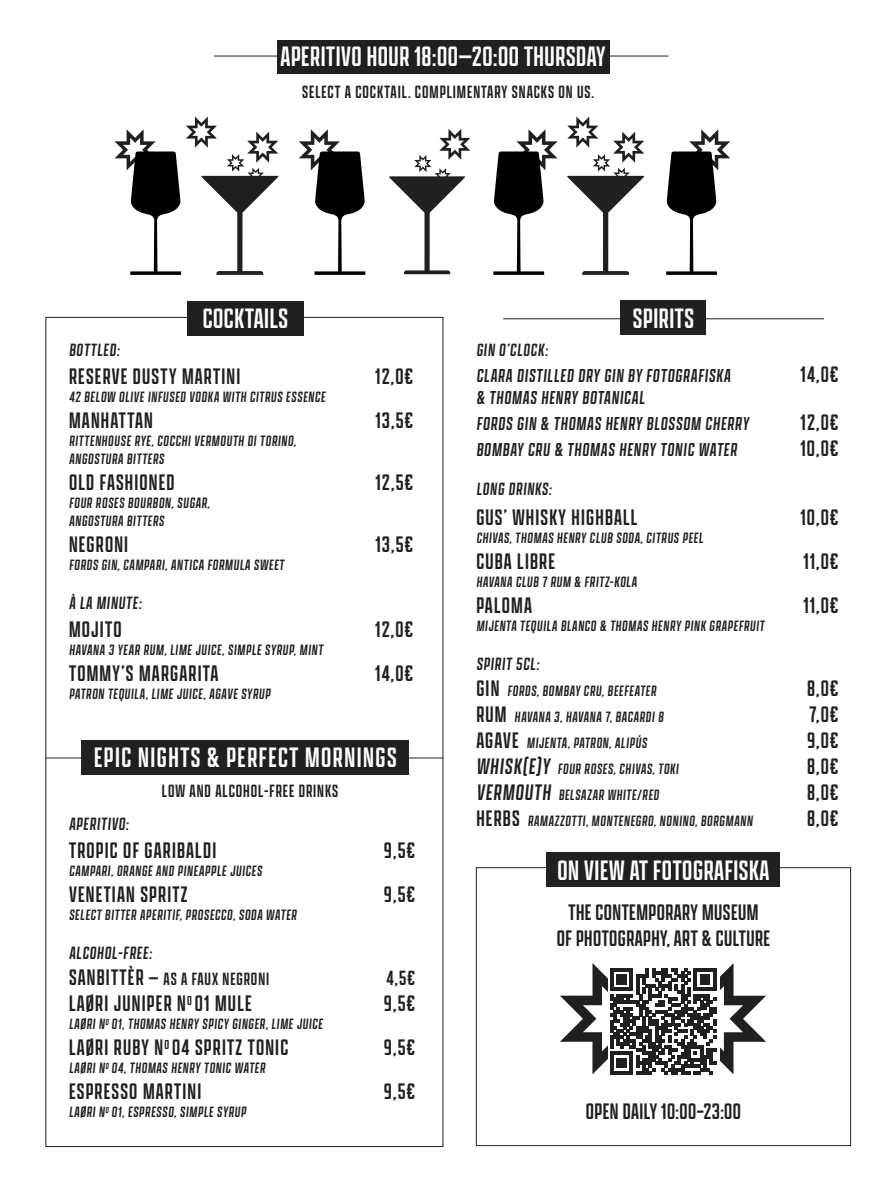
<style>
.page{position:relative;width:896px;height:1191px;background:#fff}
.page>*{position:absolute;margin:0;border:0;box-sizing:border-box;transform-origin:0 0}
.t1{font:30px "Apotek Comp";letter-spacing:.02em;color:#fff}
.t2{font:30px "Apotek Comp";letter-spacing:.05em;color:#fff}
.Body_text{font:24px "Apotek Comp";letter-spacing:.05em;color:#231f20}
.Body_text-2{font:24px "Apotek Comp";letter-spacing:.02em;color:#231f20}
.Body_text-3{font:22px "Apotek Comp";color:#231f20}
.Body_text-4{font:20px "Apotek Comp";color:#231f20}
.Body_text-5{font:19px "Apotek Comp";letter-spacing:.05em;color:#231f20}
.Body_text-6{font:16px/18px "Apotek Comp";color:#231f20}
.s1{font-size:24px}
.s2{font-size:22px}
</style>
<div class="page">
<hr style="left:214px;top:56px;width:454px;height:1px;background:#231f20">
<div style="left:187px;top:301px;width:117px;height:34px;background:#231f20"></div>
<hr style="left:45px;top:757px;width:398px;height:1px;background:#231f20">
<hr style="left:503px;top:318px;width:321px;height:1px;background:#231f20">
<div style="left:621px;top:301px;width:85px;height:34px;background:#231f20"></div>
<svg style="left:389px;top:129px;width:81px;height:145px"></svg>
<svg style="left:567px;top:116px;width:77px;height:159px"></svg>
<svg style="left:299px;top:129px;width:66px;height:146px"></svg>
<svg style="left:115px;top:116px;width:163px;height:159px"></svg>
<svg style="left:493px;top:129px;width:64px;height:146px"></svg>
<svg style="left:666px;top:129px;width:64px;height:146px"></svg>
<div style="left:277px;top:40px;width:332px;height:34px;background:#231f20"></div>
<div style="left:608px;top:963px;width:111px;height:115px;background:linear-gradient(to right,#fff,#fff)"></div>
<svg style="left:560px;top:963px;width:206px;height:111px"></svg>
<div style="left:476px;top:867px;width:375px;height:279px;border:1px solid #231f20"></div>
<div style="left:547px;top:852px;width:233px;height:35px;background:#231f20"></div>
<div style="left:82px;top:740px;width:327px;height:34px;background:#231f20"></div>
<h1 class="t1" style="left:280px;top:39px;width:326px">APERITIVO HOUR 18:00—20:00 THURSDAY</h1>
<h2 class="Body_text-5" style="left:302px;top:80px;width:293px">SELECT A COCKTAIL. COMPLIMENTARY SNACKS ON US.</h2>
<h1 class="t1" style="left:203px;top:300px;width:87px">COCKTAILS</h1>
<h1 class="t1" style="left:633px;top:300px;width:63px">SPIRITS</h1>
<p class="Body_text-5" style="left:69px;top:338px;width:54px">BOTTLED:</p>
<p class="Body_text" style="left:69px;top:362px;width:173px">RESERVE DUSTY MARTINI</p>
<p class="Body_text" style="left:375px;top:362px;width:39px">12,0€</p>
<p class="Body_text-6" style="left:69px;top:388px;width:260px">42 BELOW OLIVE INFUSED VODKA WITH CITRUS ESSENCE</p>
<p class="Body_text" style="left:69px;top:406px;width:85px">MANHATTAN</p>
<p class="Body_text" style="left:375px;top:406px;width:39px">13,5€</p>
<p class="Body_text-6" style="left:69px;top:432px;width:231px">RITTENHOUSE RYE, COCCHI VERMOUTH DI TORINO,<br>ANGOSTURA BITTERS</p>
<p class="Body_text" style="left:69px;top:468px;width:107px">OLD FASHIONED</p>
<p class="Body_text" style="left:375px;top:468px;width:39px">12,5€</p>
<p class="Body_text-6" style="left:69px;top:494px;width:144px">FOUR ROSES BOURBON, SUGAR,<br>ANGOSTURA BITTERS</p>
<p class="Body_text" style="left:69px;top:530px;width:61px">NEGRONI</p>
<p class="Body_text" style="left:375px;top:530px;width:39px">13,5€</p>
<p class="Body_text-6" style="left:69px;top:556px;width:218px">FORDS GIN, CAMPARI, ANTICA FORMULA SWEET</p>
<p class="Body_text-5" style="left:69px;top:591px;width:76px">À LA MINUTE:</p>
<p class="Body_text" style="left:69px;top:615px;width:54px">MOJITO</p>
<p class="Body_text" style="left:375px;top:615px;width:39px">12,0€</p>
<p class="Body_text-6" style="left:69px;top:641px;width:257px">HAVANA 3 YEAR RUM, LIME JUICE, SIMPLE SYRUP, MINT</p>
<p class="Body_text" style="left:69px;top:659px;width:151px">TOMMY’S MARGARITA</p>
<p class="Body_text" style="left:375px;top:659px;width:39px">14,0€</p>
<p class="Body_text-6" style="left:69px;top:685px;width:205px">PATRON TEQUILA, LIME JUICE, AGAVE SYRUP</p>
<h2 class="t2" style="left:94px;top:739px;width:304px">EPIC NIGHTS &amp; PERFECT MORNINGS</h2>
<h2 class="Body_text-5" style="left:162px;top:779px;width:178px">LOW AND ALCOHOL-FREE DRINKS</h2>
<p class="Body_text-5" style="left:69px;top:812px;width:63px">APERITIVO:</p>
<p class="Body_text" style="left:69px;top:836px;width:149px">TROPIC OF GARIBALDI</p>
<p class="Body_text" style="left:384px;top:836px;width:33px">9,5€</p>
<p class="Body_text-6" style="left:69px;top:862px;width:196px">CAMPARI, ORANGE AND PINEAPPLE JUICES</p>
<p class="Body_text" style="left:69px;top:880px;width:120px">VENETIAN SPRITZ</p>
<p class="Body_text" style="left:384px;top:880px;width:33px">9,5€</p>
<p class="Body_text-6" style="left:69px;top:906px;width:231px">SELECT BITTER APERITIF, PROSECCO, SODA WATER</p>
<p class="Body_text-5" style="left:69px;top:941px;width:87px">ALCOHOL-FREE:</p>
<p class="Body_text-5" style="left:69px;top:967px;width:202px"><span class="s1">SANBITTÈR</span> <span class="s2">—</span> AS A FAUX NEGRONI</p>
<p class="Body_text-3" style="left:386px;top:965px;width:30px">4,5€</p>
<p class="Body_text" style="left:69px;top:989px;width:184px">LAØRI JUNIPER N<sup>O</sup> 01 MULE</p>
<p class="Body_text" style="left:384px;top:989px;width:33px">9,5€</p>
<p class="Body_text-6" style="left:69px;top:1015px;width:257px">LAØRI N<sup>O</sup> 01, THOMAS HENRY SPICY GINGER, LIME JUICE</p>
<p class="Body_text" style="left:69px;top:1033px;width:221px">LAØRI RUBY N<sup>O</sup> 04 SPRITZ TONIC</p>
<p class="Body_text" style="left:384px;top:1033px;width:33px">9,5€</p>
<p class="Body_text-6" style="left:69px;top:1059px;width:200px">LAØRI N<sup>O</sup> 04, THOMAS HENRY TONIC WATER</p>
<p class="Body_text" style="left:69px;top:1077px;width:134px">ESPRESSO MARTINI</p>
<p class="Body_text" style="left:384px;top:1077px;width:33px">9,5€</p>
<p class="Body_text-6" style="left:69px;top:1103px;width:180px">LAØRI N<sup>O</sup> 01, ESPRESSO, SIMPLE SYRUP</p>
<p class="Body_text-5" style="left:476px;top:338px;width:75px">GIN O’CLOCK:</p>
<p class="Body_text-4" style="left:476px;top:363px;width:258px">CLARA DISTILLED DRY GIN BY FOTOGRAFISKA</p>
<p class="Body_text" style="left:800px;top:359px;width:39px">14,0€</p>
<p class="Body_text-4" style="left:476px;top:385px;width:172px">&amp; THOMAS HENRY BOTANICAL</p>
<p class="Body_text-4" style="left:476px;top:411px;width:276px">FORDS GIN &amp; THOMAS HENRY BLOSSOM CHERRY</p>
<p class="Body_text" style="left:800px;top:407px;width:39px">12,0€</p>
<p class="Body_text-4" style="left:476px;top:437px;width:264px">BOMBAY CRU &amp; THOMAS HENRY TONIC WATER</p>
<p class="Body_text" style="left:800px;top:433px;width:39px">10,0€</p>
<p class="Body_text-5" style="left:476px;top:477px;width:79px">LONG DRINKS:</p>
<p class="Body_text" style="left:476px;top:502px;width:163px">GUS’ WHISKY HIGHBALL</p>
<p class="Body_text" style="left:800px;top:502px;width:39px">10,0€</p>
<p class="Body_text-6" style="left:476px;top:528px;width:230px">CHIVAS, THOMAS HENRY CLUB SODA, CITRUS PEEL</p>
<p class="Body_text" style="left:476px;top:546px;width:80px">CUBA LIBRE</p>
<p class="Body_text" style="left:803px;top:546px;width:37px">11,0€</p>
<p class="Body_text-6" style="left:476px;top:572px;width:164px">HAVANA CLUB 7 RUM &amp; FRITZ-KOLA</p>
<p class="Body_text" style="left:476px;top:590px;width:57px">PALOMA</p>
<p class="Body_text" style="left:803px;top:590px;width:37px">11,0€</p>
<p class="Body_text-6" style="left:476px;top:616px;width:291px">MIJENTA TEQUILA BLANCO &amp; THOMAS HENRY PINK GRAPEFRUIT</p>
<p class="Body_text-5" style="left:476px;top:652px;width:67px">SPIRIT 5CL:</p>
<p class="Body_text-6" style="left:476px;top:681px;width:183px"><span class="s1">GIN</span> FORDS, BOMBAY CRU, BEEFEATER</p>
<p class="Body_text" style="left:807px;top:673px;width:33px">8,0€</p>
<p class="Body_text-6" style="left:476px;top:707px;width:191px"><span class="s1">RUM</span> HAVANA 3, HAVANA 7, BACARDI 8</p>
<p class="Body_text" style="left:809px;top:699px;width:31px">7,0€</p>
<p class="Body_text-6" style="left:476px;top:733px;width:174px"><span class="s1">AGAVE</span> MIJENTA, PATRON, ALIPÚS</p>
<p class="Body_text" style="left:807px;top:725px;width:33px">9,0€</p>
<p class="Body_text-6" style="left:476px;top:759px;width:206px"><span class="s1">WHISK(E)Y</span> FOUR ROSES, CHIVAS, TOKI</p>
<p class="Body_text" style="left:807px;top:751px;width:33px">8,0€</p>
<p class="Body_text-6" style="left:476px;top:785px;width:186px"><span class="s1">VERMOUTH</span> BELSAZAR WHITE/RED</p>
<p class="Body_text" style="left:807px;top:777px;width:33px">8,0€</p>
<p class="Body_text-6" style="left:476px;top:811px;width:280px"><span class="s1">HERBS</span> RAMAZZOTTI, MONTENEGRO, NONINO, BORGMANN</p>
<p class="Body_text" style="left:807px;top:803px;width:33px">8,0€</p>
<h1 class="t1" style="left:557px;top:851px;width:213px">ON VIEW AT FOTOGRAFISKA</h1>
<h1 class="Body_text-2" style="left:568px;top:897px;width:191px">THE CONTEMPORARY MUSEUM</h1>
<h1 class="Body_text-2" style="left:557px;top:923px;width:215px">OF PHOTOGRAPHY, ART &amp; CULTURE</h1>
<h1 class="Body_text-2" style="left:586px;top:1097px;width:156px">OPEN DAILY 10:00–23:00</h1>
</div>
